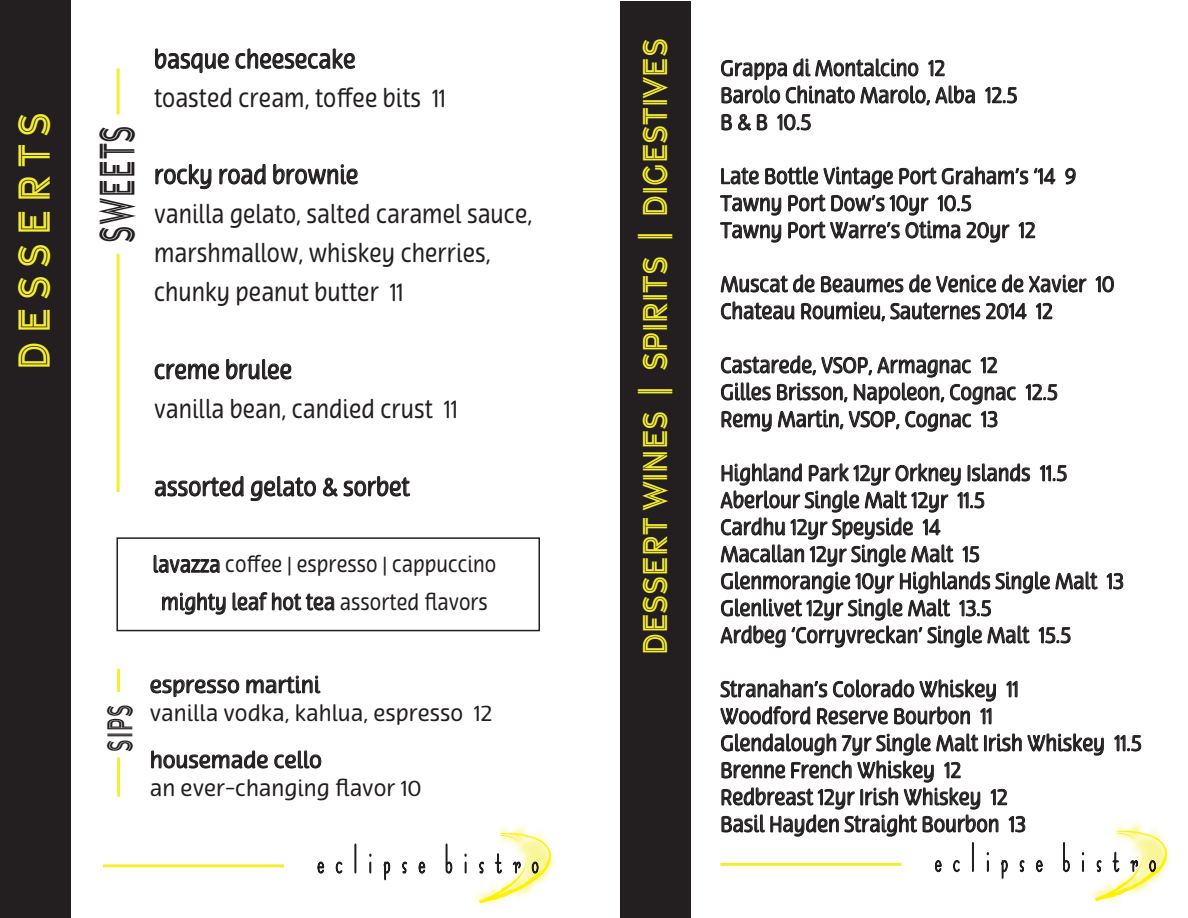
<style>
.page{position:relative;width:1188px;height:918px;background:#fff}
.page>*{position:absolute;margin:0;border:0;box-sizing:border-box;transform-origin:0 0}
.t1{font:54px "Gravesend Sans Inline";letter-spacing:.05em;color:#231f20;scale:.5 1}
.t2{font:48.75px "Gravesend Sans Inline";letter-spacing:.2em;color:#f5ed30;scale:.8 1}
.t3{font:39px "Gravesend Sans Inline";color:#231f20;scale:.5 1}
.t4{font:37.5px "Gravesend Sans Inline";color:#f5ed30;scale:.8 1}
.t5{font:24px/39px "Terfens";color:#231f20;scale:.9 1}
.t6{font:21px/27px "Terfens";color:#231f20;scale:.9 1}
.t7{font:21px/28.5px "Terfens";color:#231f20}
</style>
<div class="page">
<img style="left:475px;top:825px;width:80px;height:81px">
<div style="left:0;top:0;width:70px;height:918px;background:#231f20"></div>
<svg style="left:155px;top:48px;width:74px;height:25px"></svg>
<svg style="left:235px;top:48px;width:120px;height:21px"></svg>
<svg style="left:155px;top:164px;width:57px;height:25px"></svg>
<svg style="left:219px;top:164px;width:47px;height:21px"></svg>
<svg style="left:273px;top:164px;width:85px;height:21px"></svg>
<svg style="left:154px;top:363px;width:65px;height:17px"></svg>
<svg style="left:226px;top:359px;width:66px;height:21px"></svg>
<svg style="left:155px;top:476px;width:89px;height:21px"></svg>
<svg style="left:250px;top:476px;width:66px;height:25px"></svg>
<svg style="left:323px;top:476px;width:87px;height:21px"></svg>
<hr style="left:103px;top:864px;width:181px;height:3px;background:#f5ed30">
<div style="left:620px;top:1px;width:70px;height:917px;background:#231f20"></div>
<svg style="left:985px;top:86px;width:32px;height:17px"></svg>
<svg style="left:721px;top:59px;width:254px;height:71px"></svg>
<svg style="left:1034px;top:168px;width:21px;height:16px"></svg>
<svg style="left:1065px;top:168px;width:11px;height:16px"></svg>
<svg style="left:720px;top:167px;width:308px;height:48px"></svg>
<svg style="left:720px;top:222px;width:61px;height:20px"></svg>
<svg style="left:788px;top:222px;width:112px;height:16px"></svg>
<svg style="left:906px;top:221px;width:54px;height:17px"></svg>
<svg style="left:967px;top:222px;width:42px;height:20px"></svg>
<svg style="left:1019px;top:222px;width:16px;height:16px"></svg>
<svg style="left:1096px;top:276px;width:18px;height:16px"></svg>
<svg style="left:721px;top:275px;width:365px;height:46px"></svg>
<svg style="left:721px;top:356px;width:151px;height:19px"></svg>
<svg style="left:878px;top:357px;width:93px;height:20px"></svg>
<svg style="left:981px;top:357px;width:16px;height:16px"></svg>
<svg style="left:721px;top:383px;width:50px;height:17px"></svg>
<svg style="left:777px;top:383px;width:70px;height:19px"></svg>
<svg style="left:854px;top:383px;width:90px;height:21px"></svg>
<svg style="left:950px;top:384px;width:66px;height:20px"></svg>
<svg style="left:1026px;top:383px;width:31px;height:17px"></svg>
<svg style="left:722px;top:411px;width:50px;height:20px"></svg>
<svg style="left:778px;top:410px;width:65px;height:20px"></svg>
<svg style="left:849px;top:411px;width:50px;height:18px"></svg>
<svg style="left:905px;top:411px;width:66px;height:20px"></svg>
<svg style="left:981px;top:411px;width:16px;height:16px"></svg>
<svg style="left:1107px;top:573px;width:16px;height:16px"></svg>
<svg style="left:721px;top:463px;width:376px;height:185px"></svg>
<svg style="left:721px;top:680px;width:106px;height:17px"></svg>
<svg style="left:833px;top:680px;width:81px;height:17px"></svg>
<svg style="left:920px;top:680px;width:76px;height:21px"></svg>
<svg style="left:1007px;top:681px;width:10px;height:16px"></svg>
<svg style="left:721px;top:706px;width:89px;height:18px"></svg>
<svg style="left:817px;top:708px;width:71px;height:16px"></svg>
<svg style="left:894px;top:707px;width:76px;height:17px"></svg>
<svg style="left:980px;top:708px;width:11px;height:16px"></svg>
<svg style="left:984px;top:734px;width:38px;height:17px"></svg>
<svg style="left:1028px;top:734px;width:76px;height:21px"></svg>
<svg style="left:1114px;top:734px;width:27px;height:17px"></svg>
<svg style="left:721px;top:734px;width:257px;height:48px"></svg>
<svg style="left:722px;top:788px;width:133px;height:21px"></svg>
<svg style="left:861px;top:788px;width:37px;height:17px"></svg>
<svg style="left:904px;top:788px;width:76px;height:21px"></svg>
<svg style="left:991px;top:789px;width:16px;height:16px"></svg>
<svg style="left:722px;top:815px;width:43px;height:17px"></svg>
<svg style="left:771px;top:815px;width:68px;height:21px"></svg>
<svg style="left:845px;top:815px;width:72px;height:21px"></svg>
<svg style="left:923px;top:815px;width:75px;height:17px"></svg>
<svg style="left:1009px;top:816px;width:16px;height:16px"></svg>
<svg style="left:317px;top:861px;width:8px;height:13px"></svg>
<svg style="left:335px;top:861px;width:8px;height:13px"></svg>
<svg style="left:354px;top:843px;width:3px;height:31px"></svg>
<svg style="left:369px;top:853px;width:3px;height:21px"></svg>
<svg style="left:383px;top:861px;width:8px;height:20px"></svg>
<svg style="left:402px;top:861px;width:6px;height:13px"></svg>
<svg style="left:418px;top:861px;width:8px;height:13px"></svg>
<svg style="left:445px;top:843px;width:8px;height:31px"></svg>
<svg style="left:464px;top:853px;width:3px;height:21px"></svg>
<svg style="left:478px;top:833px;width:73px;height:71px"></svg>
<hr style="left:720px;top:863px;width:181px;height:3px;background:#f5ed30">
<img style="left:1090px;top:822px;width:81px;height:81px">
<svg style="left:934px;top:860px;width:8px;height:13px"></svg>
<svg style="left:953px;top:860px;width:7px;height:13px"></svg>
<svg style="left:972px;top:842px;width:2px;height:30px"></svg>
<svg style="left:986px;top:852px;width:3px;height:20px"></svg>
<svg style="left:1001px;top:860px;width:7px;height:19px"></svg>
<svg style="left:1019px;top:860px;width:6px;height:13px"></svg>
<svg style="left:1036px;top:860px;width:7px;height:13px"></svg>
<svg style="left:1063px;top:842px;width:7px;height:31px"></svg>
<svg style="left:1081px;top:852px;width:4px;height:20px"></svg>
<svg style="left:1095px;top:831px;width:72px;height:71px"></svg>
<svg style="left:150px;top:679px;width:90px;height:18px"></svg>
<svg style="left:246px;top:675px;width:75px;height:19px"></svg>
<svg style="left:153px;top:555px;width:67px;height:18px"></svg>
<svg style="left:162px;top:592px;width:64px;height:23px"></svg>
<svg style="left:232px;top:592px;width:102px;height:19px"></svg>
<hr style="left:117px;top:68px;width:3px;height:46px;background:#f5ed30">
<hr style="left:117px;top:254px;width:3px;height:238px;background:#f5ed30">
<hr style="left:117px;top:669px;width:3px;height:23px;background:#f5ed30">
<hr style="left:117px;top:758px;width:3px;height:39px;background:#f5ed30">
<div style="left:116px;top:537px;width:424px;height:94px;border:2px solid #231f20"></div>
<svg style="left:151px;top:750px;width:117px;height:19px"></svg>
<svg style="left:274px;top:750px;width:48px;height:19px"></svg>
<h2 class="t2" style="left:2px;top:370px;width:324px;rotate:-90deg">DESSERTS</h2>
<h1 class="t1" style="left:81px;top:243px;width:236px;rotate:-90deg">SWEETS</h1>
<p class="t5" style="left:154px;top:40px;width:326px">basque cheesecake<br>toasted cream, toffee bits 11</p>
<p class="t5" style="left:154px;top:156px;width:422px">rocky road brownie<br>vanilla gelato, salted caramel sauce, marshmallow, whiskey cherries, chunky peanut butter 11</p>
<p class="t5" style="left:154px;top:351px;width:339px">creme brulee<br>vanilla bean, candied crust 11</p>
<p class="t5" style="left:154px;top:468px;width:286px">assorted gelato &amp; sorbet</p>
<p class="t6" style="left:153px;top:546px;width:383px;line-height:37.5px;text-align:center">lavazza coffee | espresso | cappuccino mighty leaf hot tea assorted flavors</p>
<h3 class="t3" style="left:94px;top:752px;width:95px;rotate:-90deg">sips</h3>
<p class="t7" style="left:150px;top:671px;width:344px">espresso martini<br>vanilla vodka, kahlua, espresso 12</p>
<p class="t7" style="left:150px;top:746px;width:273px">housemade cello<br>an ever-changing flavor 10</p>
<h3 class="t4" style="left:630px;top:655px;width:772px;rotate:-90deg">dessert wines | spirits | digestives</h3>
<p class="t6" style="left:720px;top:55px;width:331px">Grappa di Montalcino 12<br>Barolo Chinato Marolo, Alba 12.5<br>B &amp; B 10.5</p>
<p class="t6" style="left:720px;top:163px;width:397px">Late Bottle Vintage Port Graham’s ‘14 9<br>Tawny Port Dow’s 10yr 10.5<br>Tawny Port Warre’s Otima 20yr 12</p>
<p class="t6" style="left:720px;top:271px;width:439px">Muscat de Beaumes de Venice de Xavier 10<br>Chateau Roumieu, Sauternes 2014 12</p>
<p class="t6" style="left:720px;top:352px;width:376px">Castarede, VSOP, Armagnac 12<br>Gilles Brisson, Napoleon, Cognac 12.5<br>Remy Martin, VSOP, Cognac 13</p>
<p class="t6" style="left:720px;top:460px;width:450px">Highland Park 12yr Orkney Islands 11.5<br>Aberlour Single Malt 12yr 11.5<br>Cardhu 12yr Speyside 14<br>Macallan 12yr Single Malt 15<br>Glenmorangie 10yr Highlands Single Malt 13<br>Glenlivet 12yr Single Malt 13.5<br>Ardbeg ‘Corryvreckan’ Single Malt 15.5</p>
<p class="t6" style="left:720px;top:676px;width:470px">Stranahan’s Colorado Whiskey 11<br>Woodford Reserve Bourbon 11<br>Glendalough 7yr Single Malt Irish Whiskey 11.5<br>Brenne French Whiskey 12<br>Redbreast 12yr Irish Whiskey 12<br>Basil Hayden Straight Bourbon 13</p>
</div>
